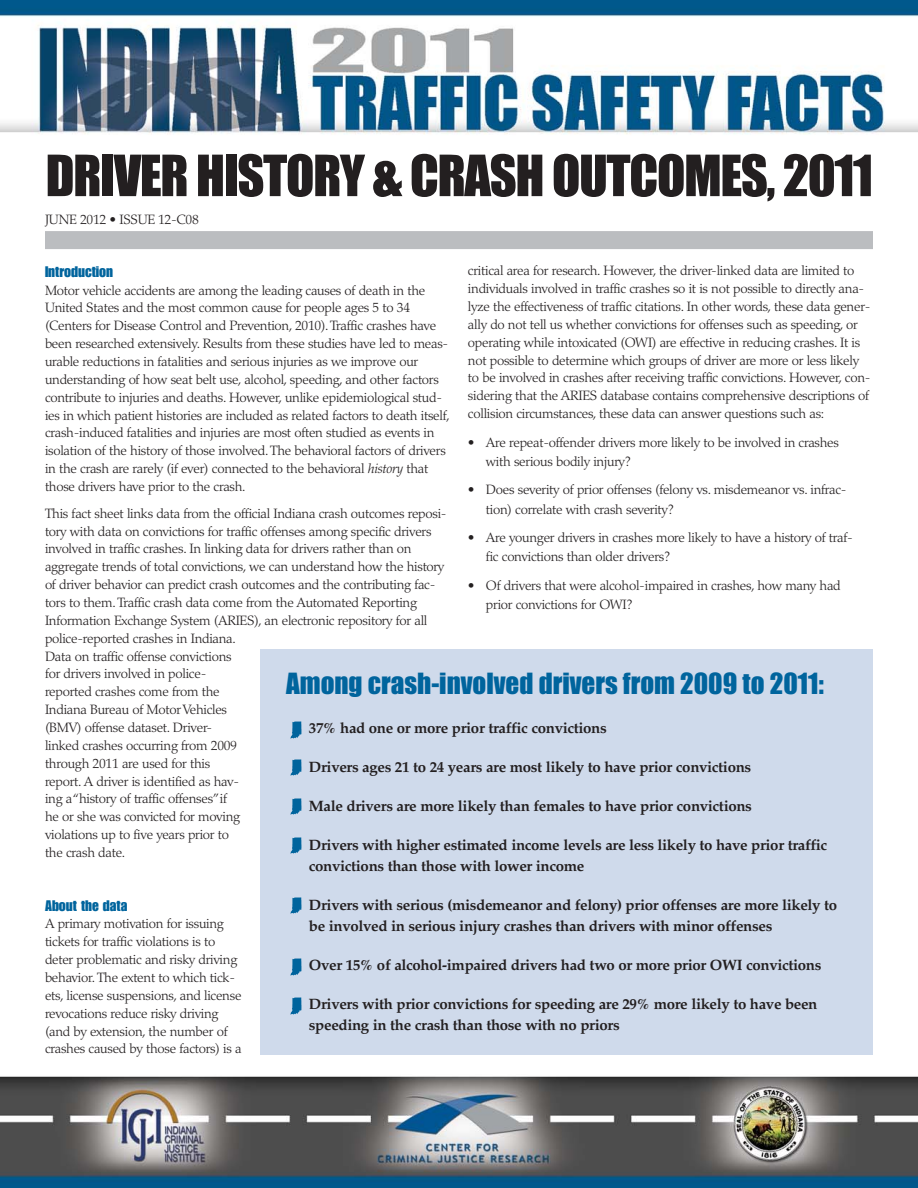
<style>
.page{position:relative;width:918px;height:1188px;background:#fff}
.page>*{position:absolute;margin:0;border:0;box-sizing:border-box;transform-origin:0 0}
.t1{font:52.5px "Impact";letter-spacing:-.025em;color:#231f20}
.t2{font:27px "Impact";color:#00649d}
.t3{font:700 15px/21px "Palatino";letter-spacing:-.02em;color:#231f20}
.t4{font:15px "Impact URWT";color:#00649d}
.t5{font:300 13.5px/17.9px "Palatino";letter-spacing:-.02em;color:#231f20}
.s1{font-style:italic}
</style>
<div class="page">
<img style="left:0;top:0;width:918px;height:1188px">
<div style="left:45px;top:231px;width:828px;height:18px;background:#bbbdc0"></div>
<div style="left:261px;top:650px;width:612px;height:405px;background:#cfdaeb"></div>
<img style="left:291px;top:722px;width:10px;height:16px">
<img style="left:291px;top:759px;width:10px;height:17px">
<img style="left:291px;top:798px;width:10px;height:17px">
<img style="left:291px;top:837px;width:10px;height:17px">
<img style="left:291px;top:897px;width:10px;height:17px">
<img style="left:291px;top:959px;width:10px;height:16px">
<img style="left:291px;top:998px;width:10px;height:16px">
<h1 class="t1" style="left:46px;top:159px;width:829px">DRIVER HISTORY &amp; CRASH OUTCOMES, 2011</h1>
<p class="t5" style="left:45px;top:212px;width:155px">JUNE 2012 • ISSUE 12-C08</p>
<p class="t5" style="left:468px;top:263px;width:404px">critical area for research. However, the driver-linked data are limited to individuals involved in traffic crashes so it is not possible to directly ana&shy;lyze the effectiveness of traffic citations. In other words, these data gener&shy;ally do not tell us whether convictions for offenses such as speeding, or operating while intoxicated (OWI) are effective in reducing crashes. It is not possible to determine which groups of driver are more or less likely to be involved in crashes after receiving traffic convictions. However, con&shy;sidering that the ARIES database contains comprehensive descriptions of collision circumstances, these data can answer questions such as:</p>
<p class="t5" style="left:486px;top:434px;width:355px;line-height:19.4px;text-indent:-18px">• Are repeat-offender drivers more likely to be involved in crashes with serious bodily injury?</p>
<p class="t5" style="left:486px;top:482px;width:362px;line-height:19.4px;text-indent:-18px">• Does severity of prior offenses (felony vs. misdemeanor vs. infrac&shy;tion) correlate with crash severity?</p>
<p class="t5" style="left:486px;top:529px;width:368px;line-height:19.4px;text-indent:-18px">• Are younger drivers in crashes more likely to have a history of traf&shy;fic convictions than older drivers?</p>
<p class="t5" style="left:486px;top:577px;width:356px;line-height:19.4px;text-indent:-18px">• Of drivers that were alcohol-impaired in crashes, how many had prior convictions for OWI?</p>
<p class="t4" style="left:45px;top:266px;width:70px">Introduction</p>
<p class="t5" style="left:45px;top:283px;width:406px">Motor vehicle accidents are among the leading causes of death in the United States and the most common cause for people ages 5 to 34 (Centers for Disease Control and Prevention, 2010). Traffic crashes have been researched extensively. Results from these studies have led to meas&shy;urable reductions in fatalities and serious injuries as we improve our understanding of how seat belt use, alcohol, speeding, and other factors contribute to injuries and deaths. However, unlike epidemiological stud&shy;ies in which patient histories are included as related factors to death itself, crash-induced fatalities and injuries are most often studied as events in isolation of the history of those involved. The behavioral factors of drivers in the crash are rarely (if ever) connected to the behavioral <span class="s1">history</span> that those drivers have prior to the crash.</p>
<p class="t5" style="left:45px;top:506px;width:403px">This fact sheet links data from the official Indiana crash outcomes reposi&shy;tory with data on convictions for traffic offenses among specific drivers involved in traffic crashes. In linking data for drivers rather than on aggregate trends of total convictions, we can understand how the history of driver behavior can predict crash outcomes and the contributing fac&shy;tors to them. Traffic crash data come from the Automated Reporting Information Exchange System (ARIES), an electronic repository for all police-reported crashes in Indiana.<br>Data on traffic offense convictions<br>for drivers involved in police-<br>reported crashes come from the<br>Indiana Bureau of Motor Vehicles<br>(BMV) offense dataset. Driver-<br>linked crashes occurring from 2009<br>through 2011 are used for this<br>report. A driver is identified as hav-<br>ing a “history of traffic offenses”if<br>he or she was convicted for moving<br>violations up to five years prior to<br>the crash date.</p>
<h2 class="t2" style="left:286px;top:675px;width:539px">Among crash-involved drivers from 2009 to 2011:</h2>
<p class="t3" style="left:309px;top:720px;width:299px">37% had one or more prior traffic convictions</p>
<p class="t3" style="left:309px;top:759px;width:444px">Drivers ages 21 to 24 years are most likely to have prior convictions</p>
<p class="t3" style="left:309px;top:798px;width:445px">Male drivers are more likely than females to have prior convictions</p>
<p class="t3" style="left:309px;top:837px;width:520px">Drivers with higher estimated income levels are less likely to have prior traffic convictions than those with lower income</p>
<p class="t3" style="left:309px;top:897px;width:530px">Drivers with serious (misdemeanor and felony) prior offenses are more likely to be involved in serious injury crashes than drivers with minor offenses</p>
<p class="t3" style="left:309px;top:957px;width:514px">Over 15% of alcohol-impaired drivers had two or more prior OWI convictions</p>
<p class="t3" style="left:309px;top:996px;width:510px">Drivers with prior convictions for speeding are 29% more likely to have been speeding in the crash than those with no priors</p>
<p class="t4" style="left:45px;top:900px;width:84px">About the data</p>
<p class="t5" style="left:45px;top:916px;width:198px">A primary motivation for issuing tickets for traffic violations is to deter problematic and risky driving behavior. The extent to which tick&shy;ets, license suspensions, and license revocations reduce risky driving (and by extension, the number of crashes caused by those factors) is a</p>
</div>
